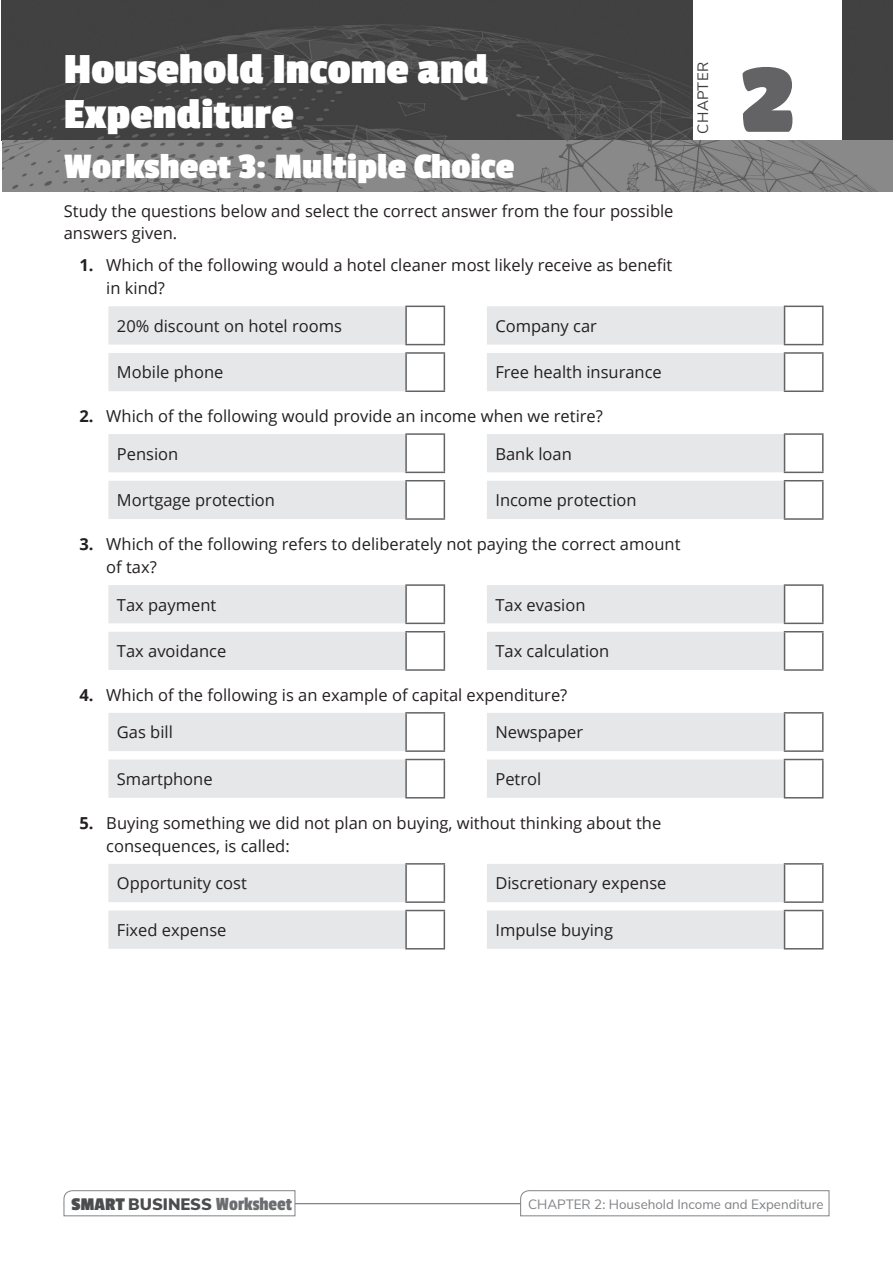
<style>
.page{position:relative;width:893px;height:1263px;background:#fff}
.page>*{position:absolute;margin:0;border:0;box-sizing:border-box;transform-origin:0 0}
.t1{font:90px "Titan One";color:#636366}
.t2{font:700 45px/45px "Passion One";color:#fff}
.t3{font:700 37.5px "Passion One";color:#fff}
.t4{font:19.5px "Passion One";color:#6c6d70}
.Body_List_1{font:16.5px/23.2px "Open Sans";color:#231f20}
.Body{font:16.5px/22.5px "Open Sans";color:#231f20}
.t5{font:15px "Nunito Sans";letter-spacing:.02em;color:#3e3e3f}
.t6{font:13.5px "Nunito Sans";color:#808285}
.s1{font-weight:700}
.s2{font-weight:700;font-size:18.75px;color:#4b4c4d}
.s3{font-family:"Nunito Sans";font-weight:900;font-size:16.5px;color:#4b4c4d}
</style>
<div class="page">
<img style="left:1px;top:0;width:892px;height:191px">
<div style="left:693px;top:0;width:149px;height:140px;background:#fff"></div>
<hr style="left:64px;top:1203px;width:765px;height:1px;background:#808285">
<svg style="left:64px;top:1190px;width:231px;height:26px"></svg>
<svg style="left:520px;top:1190px;width:309px;height:26px"></svg>
<svg style="left:108px;top:306px;width:676px;height:85px;fill:#e6e7e9"></svg>
<hr style="left:405px;top:306px;width:40px;height:1px;background:#636366">
<hr style="left:405px;top:307px;width:2px;height:37px;background:#636366">
<hr style="left:444px;top:307px;width:1px;height:37px;background:#636366">
<hr style="left:784px;top:306px;width:40px;height:1px;background:#636366">
<hr style="left:784px;top:307px;width:1px;height:37px;background:#636366">
<hr style="left:822px;top:307px;width:2px;height:37px;background:#636366">
<hr style="left:405px;top:344px;width:40px;height:1px;background:#636366">
<hr style="left:784px;top:344px;width:40px;height:1px;background:#636366">
<hr style="left:405px;top:352px;width:40px;height:2px;background:#636366">
<hr style="left:405px;top:354px;width:2px;height:36px;background:#636366">
<hr style="left:444px;top:354px;width:1px;height:36px;background:#636366">
<hr style="left:784px;top:352px;width:40px;height:2px;background:#636366">
<hr style="left:784px;top:354px;width:1px;height:36px;background:#636366">
<hr style="left:822px;top:354px;width:2px;height:36px;background:#636366">
<hr style="left:405px;top:390px;width:40px;height:2px;background:#636366">
<hr style="left:784px;top:390px;width:40px;height:2px;background:#636366">
<svg style="left:108px;top:434px;width:676px;height:85px;fill:#e6e7e9"></svg>
<hr style="left:405px;top:433px;width:40px;height:2px;background:#636366">
<hr style="left:405px;top:435px;width:2px;height:37px;background:#636366">
<hr style="left:444px;top:435px;width:1px;height:37px;background:#636366">
<hr style="left:784px;top:433px;width:40px;height:2px;background:#636366">
<hr style="left:784px;top:435px;width:1px;height:37px;background:#636366">
<hr style="left:822px;top:435px;width:2px;height:37px;background:#636366">
<hr style="left:405px;top:472px;width:40px;height:1px;background:#636366">
<hr style="left:784px;top:472px;width:40px;height:1px;background:#636366">
<hr style="left:405px;top:480px;width:40px;height:1px;background:#636366">
<hr style="left:405px;top:481px;width:2px;height:37px;background:#636366">
<hr style="left:444px;top:481px;width:1px;height:37px;background:#636366">
<hr style="left:784px;top:480px;width:40px;height:1px;background:#636366">
<hr style="left:784px;top:481px;width:1px;height:37px;background:#636366">
<hr style="left:822px;top:481px;width:2px;height:37px;background:#636366">
<hr style="left:405px;top:518px;width:40px;height:2px;background:#636366">
<hr style="left:784px;top:518px;width:40px;height:2px;background:#636366">
<svg style="left:108px;top:585px;width:676px;height:85px;fill:#e6e7e9"></svg>
<hr style="left:405px;top:584px;width:40px;height:2px;background:#636366">
<hr style="left:405px;top:586px;width:2px;height:37px;background:#636366">
<hr style="left:444px;top:586px;width:1px;height:37px;background:#636366">
<hr style="left:784px;top:584px;width:40px;height:2px;background:#636366">
<hr style="left:784px;top:586px;width:1px;height:37px;background:#636366">
<hr style="left:822px;top:586px;width:2px;height:37px;background:#636366">
<hr style="left:405px;top:623px;width:40px;height:1px;background:#636366">
<hr style="left:784px;top:623px;width:40px;height:1px;background:#636366">
<hr style="left:405px;top:631px;width:40px;height:1px;background:#636366">
<hr style="left:405px;top:632px;width:2px;height:37px;background:#636366">
<hr style="left:444px;top:632px;width:1px;height:37px;background:#636366">
<hr style="left:784px;top:631px;width:40px;height:1px;background:#636366">
<hr style="left:784px;top:632px;width:1px;height:37px;background:#636366">
<hr style="left:822px;top:632px;width:2px;height:37px;background:#636366">
<hr style="left:405px;top:669px;width:40px;height:2px;background:#636366">
<hr style="left:784px;top:669px;width:40px;height:2px;background:#636366">
<svg style="left:108px;top:713px;width:676px;height:85px;fill:#e6e7e9"></svg>
<hr style="left:405px;top:712px;width:40px;height:2px;background:#636366">
<hr style="left:405px;top:714px;width:2px;height:36px;background:#636366">
<hr style="left:444px;top:714px;width:1px;height:36px;background:#636366">
<hr style="left:784px;top:712px;width:40px;height:2px;background:#636366">
<hr style="left:784px;top:714px;width:1px;height:36px;background:#636366">
<hr style="left:822px;top:714px;width:2px;height:36px;background:#636366">
<hr style="left:405px;top:750px;width:40px;height:2px;background:#636366">
<hr style="left:784px;top:750px;width:40px;height:2px;background:#636366">
<hr style="left:405px;top:759px;width:40px;height:1px;background:#636366">
<hr style="left:405px;top:760px;width:2px;height:37px;background:#636366">
<hr style="left:444px;top:760px;width:1px;height:37px;background:#636366">
<hr style="left:784px;top:759px;width:40px;height:1px;background:#636366">
<hr style="left:784px;top:760px;width:1px;height:37px;background:#636366">
<hr style="left:822px;top:760px;width:2px;height:37px;background:#636366">
<hr style="left:405px;top:797px;width:40px;height:1px;background:#636366">
<hr style="left:784px;top:797px;width:40px;height:1px;background:#636366">
<svg style="left:108px;top:864px;width:676px;height:85px;fill:#e6e7e9"></svg>
<hr style="left:405px;top:863px;width:40px;height:2px;background:#636366">
<hr style="left:405px;top:865px;width:2px;height:36px;background:#636366">
<hr style="left:444px;top:865px;width:1px;height:36px;background:#636366">
<hr style="left:784px;top:863px;width:40px;height:2px;background:#636366">
<hr style="left:784px;top:865px;width:1px;height:36px;background:#636366">
<hr style="left:822px;top:865px;width:2px;height:36px;background:#636366">
<hr style="left:405px;top:901px;width:40px;height:2px;background:#636366">
<hr style="left:784px;top:901px;width:40px;height:2px;background:#636366">
<hr style="left:405px;top:910px;width:40px;height:1px;background:#636366">
<hr style="left:405px;top:911px;width:2px;height:37px;background:#636366">
<hr style="left:444px;top:911px;width:1px;height:37px;background:#636366">
<hr style="left:784px;top:910px;width:40px;height:1px;background:#636366">
<hr style="left:784px;top:911px;width:1px;height:37px;background:#636366">
<hr style="left:822px;top:911px;width:2px;height:37px;background:#636366">
<hr style="left:405px;top:948px;width:40px;height:1px;background:#636366">
<hr style="left:784px;top:948px;width:40px;height:1px;background:#636366">
<h2 class="t2" style="left:64px;top:45px;width:426px">Household Income and<br>Expenditure</h2>
<h3 class="t3" style="left:64px;top:147px;width:452px">Worksheet 3: Multiple Choice</h3>
<p class="Body" style="left:64px;top:199px;width:611px">Study the questions below and select the correct answer from the four possible answers given.</p>
<p class="Body_List_1" style="left:106px;top:253px;width:568px;text-indent:-27px"><span class="s1">1.</span> Which of the following would a hotel cleaner most likely receive as benefit in kind?</p>
<p class="Body" style="left:117px;top:314px;width:227px">20% discount on hotel rooms</p>
<p class="Body" style="left:495px;top:314px;width:103px">Company car</p>
<p class="Body" style="left:117px;top:361px;width:108px">Mobile phone</p>
<p class="Body" style="left:495px;top:361px;width:168px">Free health insurance</p>
<p class="Body_List_1" style="left:79px;top:404px;width:525px"><span class="s1">2.</span> Which of the following would provide an income when we retire?</p>
<p class="Body" style="left:117px;top:442px;width:63px">Pension</p>
<p class="Body" style="left:495px;top:442px;width:78px">Bank loan</p>
<p class="Body" style="left:117px;top:488px;width:160px">Mortgage protection</p>
<p class="Body" style="left:495px;top:488px;width:143px">Income protection</p>
<p class="Body_List_1" style="left:106px;top:532px;width:576px;text-indent:-27px"><span class="s1">3.</span> Which of the following refers to deliberately not paying the correct amount of tax?</p>
<p class="Body" style="left:117px;top:593px;width:101px">Tax payment</p>
<p class="Body" style="left:495px;top:593px;width:92px">Tax evasion</p>
<p class="Body" style="left:117px;top:639px;width:111px">Tax avoidance</p>
<p class="Body" style="left:495px;top:639px;width:115px">Tax calculation</p>
<p class="Body_List_1" style="left:79px;top:683px;width:489px"><span class="s1">4.</span> Which of the following is an example of capital expenditure?</p>
<p class="Body" style="left:117px;top:721px;width:57px">Gas bill</p>
<p class="Body" style="left:495px;top:721px;width:89px">Newspaper</p>
<p class="Body" style="left:117px;top:767px;width:97px">Smartphone</p>
<p class="Body" style="left:495px;top:767px;width:47px">Petrol</p>
<p class="Body_List_1" style="left:106px;top:810px;width:556px;text-indent:-27px"><span class="s1">5.</span> Buying something we did not plan on buying, without thinking about the consequences, is called:</p>
<p class="Body" style="left:117px;top:872px;width:131px">Opportunity cost</p>
<p class="Body" style="left:495px;top:872px;width:173px">Discretionary expense</p>
<p class="Body" style="left:117px;top:918px;width:111px">Fixed expense</p>
<p class="Body" style="left:495px;top:918px;width:119px">Impulse buying</p>
<p class="t5" style="left:692px;top:134px;width:73px;rotate:-90deg">CHAPTER</p>
<h1 class="t1" style="left:740px;top:45px;width:57px">2</h1>
<p class="t4" style="left:71px;top:1193px;width:222px"><span class="s2">SMART</span> <span class="s3">BUSINESS</span> Worksheet</p>
<p class="t6" style="left:528px;top:1194px;width:297px">CHAPTER 2: Household Income and Expenditure</p>
</div>
